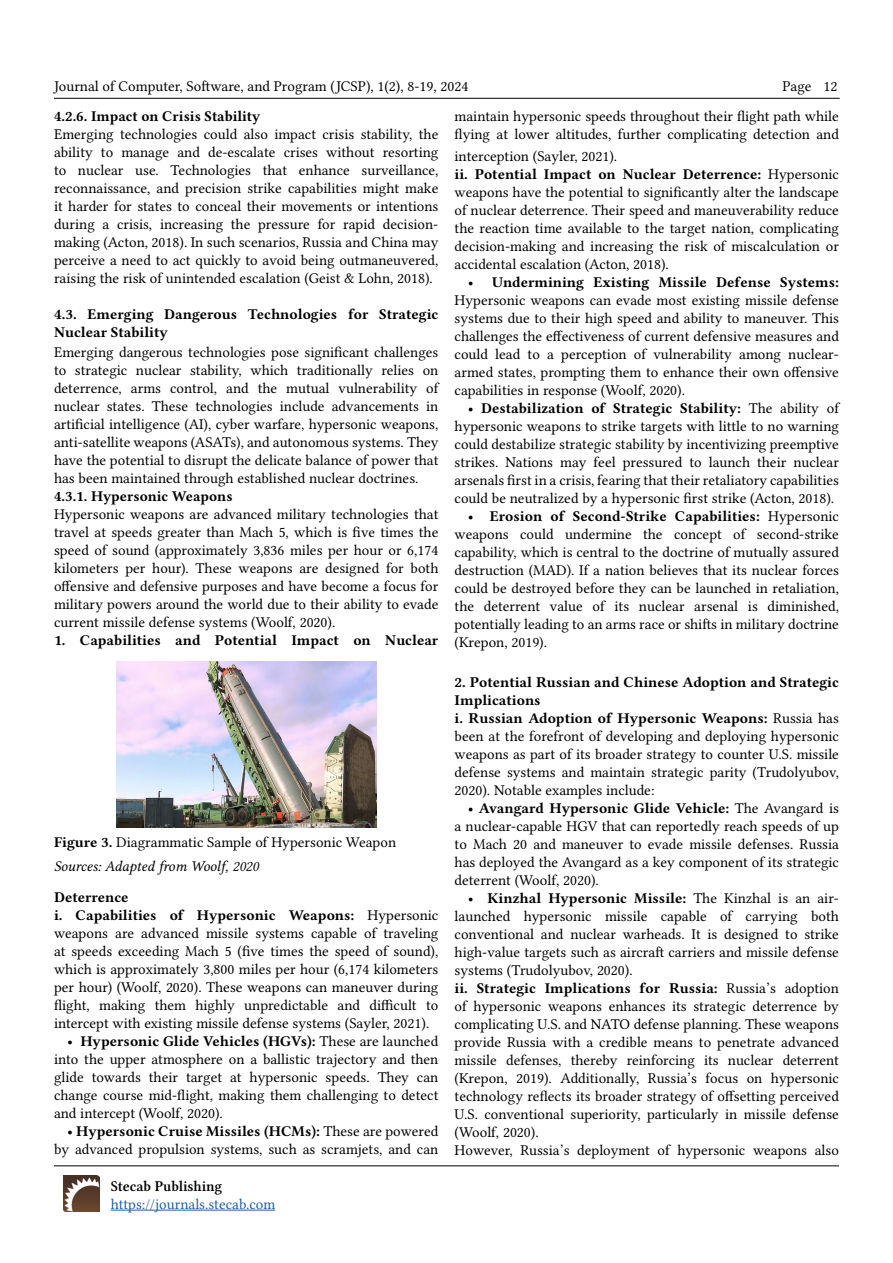
<style>
.page{position:relative;width:893px;height:1263px;background:#fff}
.page>*{position:absolute;margin:0;border:0;box-sizing:border-box;transform-origin:0 0}
.t1{font:15px/18px "Libertinus Serif";color:#000;text-align:justify}
.t2{font:700 15px/18px "Libertinus Serif";color:#000}
.t3{font:15px "Libertinus Serif";color:#215e9e}
.t4{font:600 15px "Libertinus Serif";color:#000}
.s1{font-weight:700}
.s2{font-style:italic}
</style>
<div class="page">
<hr style="left:111px;top:1210px;width:164px;height:1px;background:#215e9e">
<hr style="left:54px;top:1165px;width:785px;height:1px;background:#000">
<img style="left:63px;top:1175px;width:36px;height:37px">
<hr style="left:54px;top:98px;width:786px;height:1px;background:#000">
<img style="left:116px;top:662px;width:260px;height:165px">
<p class="t1" style="left:54px;top:77px;width:416px">Journal of Computer, Software, and Program (JCSP), 1(2), 8-19, 2024</p>
<p class="t1" style="left:455px;top:71px;width:386px;line-height:30.5px;text-indent:328px">Page maintain hypersonic speeds throughout their flight path while</p>
<p class="t1" style="left:455px;top:124px;width:386px;line-height:21.6px">flying at lower altitudes, further complicating detection and interception (Sayler, 2021).</p>
<p class="t1" style="left:455px;top:165px;width:386px"><span class="s1">ii. Potential Impact on Nuclear Deterrence:</span> Hypersonic weapons have the potential to significantly alter the landscape of nuclear deterrence. Their speed and maneuverability reduce the reaction time available to the target nation, complicating decision-making and increasing the risk of miscalculation or accidental escalation (Acton, 2018).</p>
<p class="t2" style="left:468px;top:273px;width:372px">• Undermining Existing Missile Defense Systems:</p>
<p class="t1" style="left:455px;top:291px;width:386px">Hypersonic weapons can evade most existing missile defense systems due to their high speed and ability to maneuver. This challenges the effectiveness of current defensive measures and could lead to a perception of vulnerability among nuclear&shy;armed states, prompting them to enhance their own offensive capabilities in response (Woolf, 2020).</p>
<p class="t1" style="left:455px;top:399px;width:386px;text-indent:14px"><span class="s1">• Destabilization of Strategic Stability:</span> The ability of hypersonic weapons to strike targets with little to no warning could destabilize strategic stability by incentivizing preemptive strikes. Nations may feel pressured to launch their nuclear arsenals first in a crisis, fearing that their retaliatory capabilities could be neutralized by a hypersonic first strike (Acton, 2018).</p>
<p class="t1" style="left:455px;top:507px;width:386px;text-indent:14px"><span class="s1">• Erosion of Second-Strike Capabilities:</span> Hypersonic weapons could undermine the concept of second-strike capability, which is central to the doctrine of mutually assured destruction (MAD). If a nation believes that its nuclear forces could be destroyed before they can be launched in retaliation, the deterrent value of its nuclear arsenal is diminished, potentially leading to an arms race or shifts in military doctrine (Krepon, 2019).</p>
<p class="t1" style="left:455px;top:673px;width:386px;text-align:left"><span class="s1">2. Potential Russian and Chinese Adoption and Strategic Implications<br>i. Russian Adoption of Hypersonic Weapons:</span> Russia has been at the forefront of developing and deploying hypersonic weapons as part of its broader strategy to counter U.S. missile defense systems and maintain strategic parity (Trudolyubov, 2020). Notable examples include:</p>
<p class="t1" style="left:455px;top:799px;width:386px;text-indent:14px"><span class="s1">• Avangard Hypersonic Glide Vehicle:</span> The Avangard is a nuclear-capable HGV that can reportedly reach speeds of up to Mach 20 and maneuver to evade missile defenses. Russia has deployed the Avangard as a key component of its strategic deterrent (Woolf, 2020).</p>
<p class="t1" style="left:455px;top:889px;width:386px;text-align:left;text-indent:14px"><span class="s1">• Kinzhal Hypersonic Missile:</span> The Kinzhal is an air&shy;launched hypersonic missile capable of carrying both conventional and nuclear warheads. It is designed to strike high-value targets such as aircraft carriers and missile defense systems (Trudolyubov, 2020).<br><span class="s1">ii. Strategic Implications for Russia:</span> Russia’s adoption of hypersonic weapons enhances its strategic deterrence by complicating U.S. and NATO defense planning. These weapons provide Russia with a credible means to penetrate advanced missile defenses, thereby reinforcing its nuclear deterrent (Krepon, 2019). Additionally, Russia’s focus on hypersonic technology reflects its broader strategy of offsetting perceived U.S. conventional superiority, particularly in missile defense (Woolf, 2020).<br>However, Russia’s deployment of hypersonic weapons also</p>
<p class="t1" style="left:823px;top:77px;width:15px">12</p>
<p class="t2" style="left:54px;top:107px;width:208px">4.2.6. Impact on Crisis Stability</p>
<p class="t1" style="left:54px;top:125px;width:386px">Emerging technologies could also impact crisis stability, the ability to manage and de-escalate crises without resorting to nuclear use. Technologies that enhance surveillance, reconnaissance, and precision strike capabilities might make it harder for states to conceal their movements or intentions during a crisis, increasing the pressure for rapid decision&shy;making (Acton, 2018). In such scenarios, Russia and China may perceive a need to act quickly to avoid being outmaneuvered, raising the risk of unintended escalation (Geist &amp; Lohn, 2018).</p>
<p class="t2" style="left:54px;top:305px;width:386px">4.3. Emerging Dangerous Technologies for Strategic<br>Nuclear Stability</p>
<p class="t1" style="left:54px;top:343px;width:386px">Emerging dangerous technologies pose significant challenges to strategic nuclear stability, which traditionally relies on deterrence, arms control, and the mutual vulnerability of nuclear states. These technologies include advancements in artificial intelligence (AI), cyber warfare, hypersonic weapons, anti-satellite weapons (ASATs), and autonomous systems. They have the potential to disrupt the delicate balance of power that has been maintained through established nuclear doctrines.</p>
<p class="t2" style="left:54px;top:487px;width:180px">4.3.1. Hypersonic Weapons</p>
<p class="t1" style="left:54px;top:505px;width:386px">Hypersonic weapons are advanced military technologies that travel at speeds greater than Mach 5, which is five times the speed of sound (approximately 3,836 miles per hour or 6,174 kilometers per hour). These weapons are designed for both offensive and defensive purposes and have become a focus for military powers around the world due to their ability to evade current missile defense systems (Woolf, 2020).</p>
<p class="t2" style="left:54px;top:631px;width:386px">1. Capabilities and Potential Impact on Nuclear</p>
<p class="t1" style="left:54px;top:830px;width:344px;line-height:23.4px"><span class="s1">Figure 3.</span> Diagrammatic Sample of Hypersonic Weapon<br><span class="s2">Sources: Adapted from Woolf, 2020</span></p>
<p class="t1" style="left:54px;top:888px;width:386px;text-align:left"><span class="s1">Deterrence<br>i. Capabilities of Hypersonic Weapons:</span> Hypersonic weapons are advanced missile systems capable of traveling at speeds exceeding Mach 5 (five times the speed of sound), which is approximately 3,800 miles per hour (6,174 kilometers per hour) (Woolf, 2020). These weapons can maneuver during flight, making them highly unpredictable and difficult to intercept with existing missile defense systems (Sayler, 2021).</p>
<p class="t1" style="left:54px;top:1032px;width:386px;text-indent:14px"><span class="s1">• Hypersonic Glide Vehicles (HGVs):</span> These are launched into the upper atmosphere on a ballistic trajectory and then glide towards their target at hypersonic speeds. They can change course mid-flight, making them challenging to detect and intercept (Woolf, 2020).</p>
<p class="t1" style="left:54px;top:1122px;width:386px;text-align:right"><span class="s1">• Hypersonic Cruise Missiles (HCMs):</span> These are powered by advanced propulsion systems, such as scramjets, and can</p>
<p class="t4" style="left:111px;top:1178px;width:113px">Stecab Publishing</p>
<p class="t3" style="left:111px;top:1195px;width:166px">https://journals.stecab.com</p>
</div>
